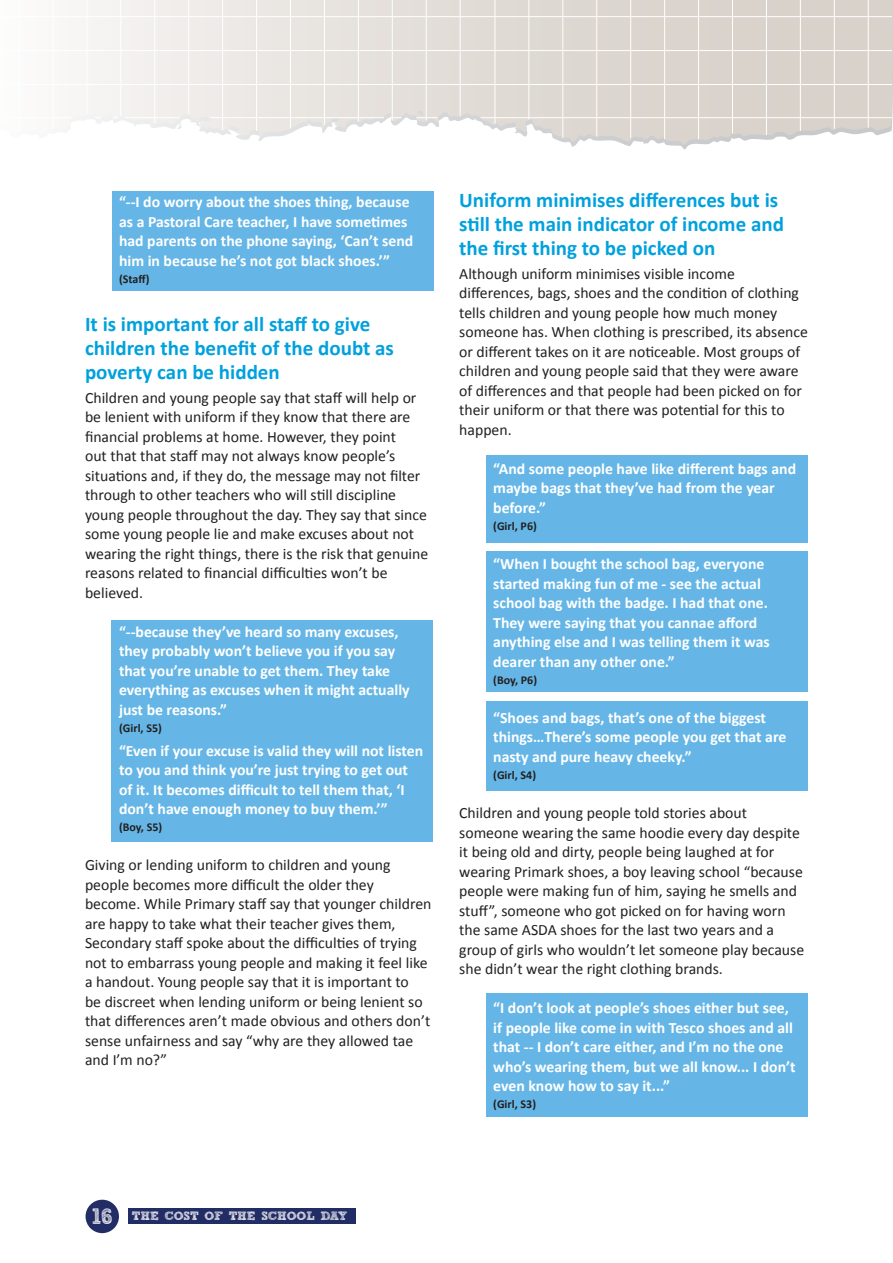
<style>
.page{position:relative;width:893px;height:1263px;background:#fff}
.page>*{position:absolute;margin:0;border:0;box-sizing:border-box;transform-origin:0 0}
.t1{font:700 21px/24px "Calibri";color:#00a1de}
.t2{font:15.75px/19.5px "Calibri";color:#231f20}
.t3{font:700 15.75px/19.5px "Calibri";color:#fff}
.t4{font:700 12px "Calibri";color:#231f20}
.t5{font:700 12px "freeversion Sketch Block";letter-spacing:-.01em;color:#fff}
.s1{font-size:22.35px}
</style>
<div class="page">
<div style="left:128px;top:1208px;width:228px;height:16px;background:#222c65"></div>
<div style="left:486px;top:993px;width:322px;height:123px;background:#65b6e6"></div>
<div style="left:486px;top:702px;width:322px;height:89px;background:#65b6e6"></div>
<div style="left:486px;top:552px;width:322px;height:140px;background:#65b6e6"></div>
<div style="left:486px;top:455px;width:322px;height:87px;background:#65b6e6"></div>
<div style="left:111px;top:621px;width:322px;height:221px;background:#65b6e6"></div>
<div style="left:112px;top:191px;width:322px;height:100px;background:#65b6e6"></div>
<div style="left:86px;top:1200px;width:33px;height:33px;background:#222c65;border-radius:50%"></div>
<svg style="left:69px;top:0;width:824px;height:145px"></svg>
<hr style="left:460px;top:0;width:1px;height:116px;background:#fff">
<hr style="left:426px;top:0;width:1px;height:120px;background:#fff">
<hr style="left:392px;top:0;width:1px;height:120px;background:#fff">
<hr style="left:358px;top:0;width:1px;height:121px;background:#fff">
<hr style="left:324px;top:0;width:1px;height:125px;background:#fff">
<hr style="left:290px;top:0;width:1px;height:128px;background:#fff">
<hr style="left:256px;top:0;width:1px;height:131px;background:#fff">
<hr style="left:222px;top:0;width:1px;height:130px;background:#fff">
<hr style="left:188px;top:0;width:1px;height:114px;background:#fff">
<hr style="left:154px;top:0;width:1px;height:124px;background:#fff">
<hr style="left:121px;top:0;width:1px;height:116px;background:#fff">
<hr style="left:87px;top:0;width:1px;height:115px;background:#fff">
<hr style="left:0;top:84px;width:892px;height:1px;background:#fff">
<hr style="left:481px;top:117px;width:411px;height:1px;background:#fff">
<svg style="left:416px;top:117px;width:22px;height:1px"></svg>
<hr style="left:209px;top:117px;width:175px;height:1px;background:#fff">
<hr style="left:125px;top:117px;width:55px;height:1px;background:#fff">
<hr style="left:0;top:117px;width:72px;height:1px;background:#fff">
<hr style="left:0;top:50px;width:892px;height:1px;background:#fff">
<hr style="left:0;top:16px;width:892px;height:1px;background:#fff">
<hr style="left:868px;top:0;width:1px;height:128px;background:#fff">
<hr style="left:834px;top:0;width:1px;height:129px;background:#fff">
<hr style="left:800px;top:0;width:1px;height:131px;background:#fff">
<hr style="left:766px;top:0;width:1px;height:135px;background:#fff">
<hr style="left:732px;top:0;width:1px;height:133px;background:#fff">
<hr style="left:698px;top:0;width:1px;height:139px;background:#fff">
<hr style="left:664px;top:0;width:1px;height:139px;background:#fff">
<hr style="left:630px;top:0;width:1px;height:138px;background:#fff">
<hr style="left:596px;top:0;width:1px;height:137px;background:#fff">
<hr style="left:495px;top:0;width:1px;height:124px;background:#fff">
<hr style="left:529px;top:0;width:1px;height:119px;background:#fff">
<hr style="left:563px;top:0;width:1px;height:138px;background:#fff">
<p class="t3" style="left:119px;top:192px;width:296px">“--I do worry about the shoes thing, because as a Pastoral Care teacher, I have sometimes had parents on the phone saying, ‘Can’t send him in because he’s not got black shoes.’”</p>
<p class="t4" style="left:119px;top:272px;width:32px">(Staff)</p>
<h1 class="t1" style="left:85px;top:311px;width:310px">It is important for all staff to give children the benefit of the doubt as poverty can be hidden</h1>
<p class="t2" style="left:85px;top:387px;width:345px">Children and young people say that staff will help or be lenient with uniform if they know that there are financial problems at home. However, they point<br>out that that staff may not always know people’s situations and, if they do, the message may not filter through to other teachers who will still discipline young people throughout the day. They say that since some young people lie and make excuses about not wearing the right things, there is the risk that genuine reasons related to financial difficulties won’t be believed.</p>
<p class="t3" style="left:119px;top:621px;width:292px">“--because they’ve heard so many excuses, they probably won’t believe you if you say that you’re unable to get them. They take everything as excuses when it might actually just be reasons.”</p>
<p class="t4" style="left:119px;top:720px;width:44px">(Girl, S5)</p>
<p class="t3" style="left:119px;top:740px;width:306px">“Even if your excuse is valid they will not listen to you and think you’re just trying to get out of it. It becomes difficult to tell them that, ‘I don’t have enough money to buy them.’”</p>
<p class="t4" style="left:119px;top:820px;width:45px">(Boy, S5)</p>
<p class="t2" style="left:85px;top:855px;width:348px">Giving or lending uniform to children and young people becomes more difficult the older they become. While Primary staff say that younger children are happy to take what their teacher gives them, Secondary staff spoke about the difficulties of trying not to embarrass young people and making it feel like a handout. Young people say that it is important to<br>be discreet when lending uniform or being lenient so that differences aren’t made obvious and others don’t sense unfairness and say “why are they allowed tae and I’m no?”</p>
<h1 class="t1" style="left:459px;top:187px;width:326px">Uniform minimises differences but is still the main indicator of income and the first thing to be picked on</h1>
<p class="t2" style="left:459px;top:263px;width:350px">Although uniform minimises visible income differences, bags, shoes and the condition of clothing tells children and young people how much money someone has. When clothing is prescribed, its absence or different takes on it are noticeable. Most groups of children and young people said that they were aware of differences and that people had been picked on for their uniform or that there was potential for this to happen.</p>
<p class="t3" style="left:493px;top:458px;width:304px">“And some people have like different bags and maybe bags that they’ve had from the year before.”</p>
<p class="t4" style="left:493px;top:519px;width:45px">(Girl, P6)</p>
<p class="t3" style="left:493px;top:553px;width:278px">“When I bought the school bag, everyone started making fun of me - see the actual school bag with the badge. I had that one.<br>They were saying that you cannae afford anything else and I was telling them it was dearer than any other one.”</p>
<p class="t4" style="left:493px;top:672px;width:45px">(Boy, P6)</p>
<p class="t3" style="left:493px;top:707px;width:295px">“Shoes and bags, that’s one of the biggest things…There’s some people you get that are nasty and pure heavy cheeky.”</p>
<p class="t4" style="left:493px;top:768px;width:44px">(Girl, S4)</p>
<p class="t2" style="left:459px;top:802px;width:346px">Children and young people told stories about someone wearing the same hoodie every day despite it being old and dirty, people being laughed at for wearing Primark shoes, a boy leaving school “because people were making fun of him, saying he smells and stuff”, someone who got picked on for having worn the same ASDA shoes for the last two years and a group of girls who wouldn’t let someone play because she didn’t wear the right clothing brands.</p>
<p class="t3" style="left:493px;top:997px;width:304px">“I don’t look at people’s shoes either but see, if people like come in with Tesco shoes and all that -- I don’t care either, and I’m no the one who’s wearing them, but we all know... I don’t even know how to say it...”</p>
<p class="t4" style="left:493px;top:1097px;width:44px">(Girl, S3)</p>
<p class="t5" style="left:92px;top:1211px;width:257px"><span class="s1">16</span> THE COST OF THE SCHOOL DAY</p>
</div>
